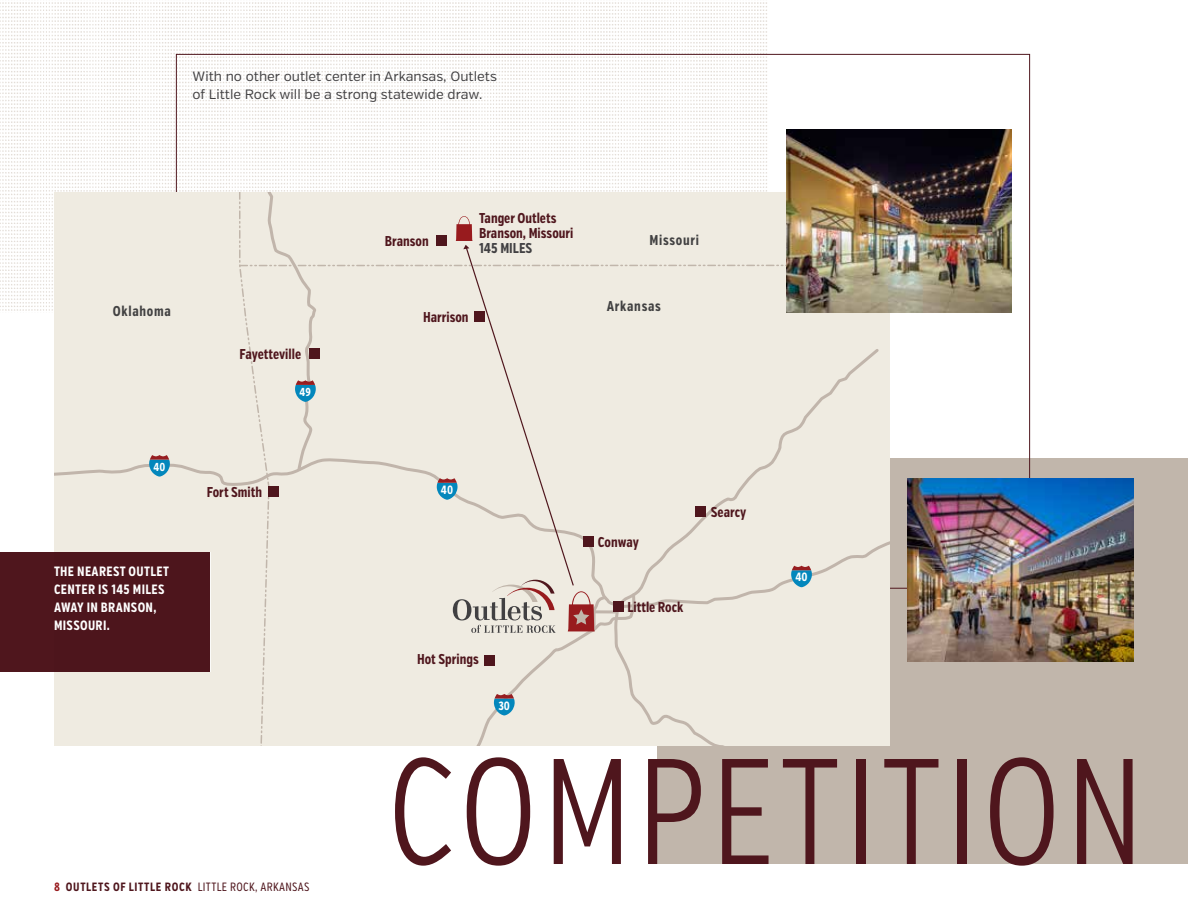
<style>
.page{position:relative;width:1188px;height:918px;background:#fff}
.page>*{position:absolute;margin:0;border:0;box-sizing:border-box;transform-origin:0 0}
.t1{font:300 150px "Verb Comp";letter-spacing:.025em;color:#4f161d}
.t2{font:700 14.25px/15px "Verb Comp";color:#4f161d}
.t3{font:700 14.25px "Verb Comp";letter-spacing:.05em;color:#424142}
.t4{font:700 14.25px "Verb Comp";color:#414042}
.t5{font:13.5px/18px "Verb";color:#414042}
.t6{font:700 13.5px/18px "Verb Comp";letter-spacing:.025em;color:#fff}
.t7{font:700 12px "Verb Comp";letter-spacing:.05em;color:#4f161d}
.t8{font:700 12px "Verb Comp";color:#fff}
.t9{font:700 11.55px "Verb Comp";color:#fff}
.s1{color:#981b1e}
.s2{font-weight:400}
</style>
<div class="page">
<div style="left:657px;top:459px;width:531px;height:405px;background:#c1b6ab"></div>
<img style="left:0;top:2px;width:768px;height:309px">
<div style="left:54px;top:192px;width:836px;height:553px;background:#efebe1"></div>
<svg style="left:317px;top:264px;width:573px;height:49px"></svg>
<svg style="left:54px;top:458px;width:836px;height:152px"></svg>
<svg style="left:636px;top:349px;width:245px;height:396px"></svg>
<svg style="left:403px;top:216px;width:233px;height:529px"></svg>
<svg style="left:149px;top:455px;width:21px;height:22px"></svg>
<svg style="left:238px;top:192px;width:78px;height:552px"></svg>
<svg style="left:791px;top:566px;width:21px;height:21px"></svg>
<div style="left:436px;top:236px;width:11px;height:10px;background:#4f161d"></div>
<div style="left:613px;top:601px;width:10px;height:11px;background:#4f161d"></div>
<div style="left:583px;top:536px;width:11px;height:11px;background:#4f161d"></div>
<div style="left:474px;top:311px;width:11px;height:11px;background:#4f161d"></div>
<div style="left:268px;top:486px;width:11px;height:11px;background:#4f161d"></div>
<div style="left:695px;top:506px;width:11px;height:11px;background:#4f161d"></div>
<div style="left:484px;top:655px;width:11px;height:10px;background:#4f161d"></div>
<div style="left:309px;top:348px;width:11px;height:11px;background:#4f161d"></div>
<img style="left:786px;top:129px;width:226px;height:183px">
<img style="left:908px;top:478px;width:226px;height:183px">
<div style="left:0;top:552px;width:210px;height:120px;background:#4f161d"></div>
<p class="t5" style="left:193px;top:67px;width:306px">With no other outlet center in Arkansas, Outlets of Little Rock will be a strong statewide draw.</p>
<p class="t3" style="left:113px;top:303px;width:60px">Oklahoma</p>
<p class="t9" style="left:154px;top:460px;width:13px">40</p>
<p class="t6" style="left:54px;top:563px;width:116px">THE NEAREST OUTLET<br>CENTER IS 145 MILES<br>AWAY IN BRANSON,<br>MISSOURI.</p>
<p class="t2" style="left:240px;top:347px;width:63px">Fayetteville</p>
<p class="t2" style="left:207px;top:485px;width:57px">Fort Smith</p>
<p class="t9" style="left:300px;top:385px;width:13px">49</p>
<p class="t2" style="left:385px;top:234px;width:45px">Branson</p>
<p class="t2" style="left:479px;top:211px;width:96px">Tanger Outlets<br>Branson, Missouri</p>
<p class="t4" style="left:479px;top:240px;width:55px">145 MILES</p>
<p class="t2" style="left:423px;top:310px;width:47px">Harrison</p>
<p class="t3" style="left:649px;top:232px;width:51px">Missouri</p>
<p class="t3" style="left:607px;top:298px;width:56px">Arkansas</p>
<p class="t8" style="left:441px;top:483px;width:14px">40</p>
<p class="t2" style="left:417px;top:652px;width:63px">Hot Springs</p>
<p class="t8" style="left:498px;top:698px;width:13px">30</p>
<p class="t2" style="left:598px;top:535px;width:42px">Conway</p>
<p class="t2" style="left:627px;top:600px;width:58px">Little Rock</p>
<p class="t2" style="left:711px;top:505px;width:37px">Searcy</p>
<p class="t8" style="left:795px;top:570px;width:14px">40</p>
<h1 class="t1" style="left:387px;top:726px;width:759px">COMPETITION</h1>
<p class="t7" style="left:54px;top:880px;width:257px"><span class="s1">8</span> OUTLETS OF LITTLE ROCK <span class="s2">LITTLE ROCK, ARKANSAS</span></p>
</div>
